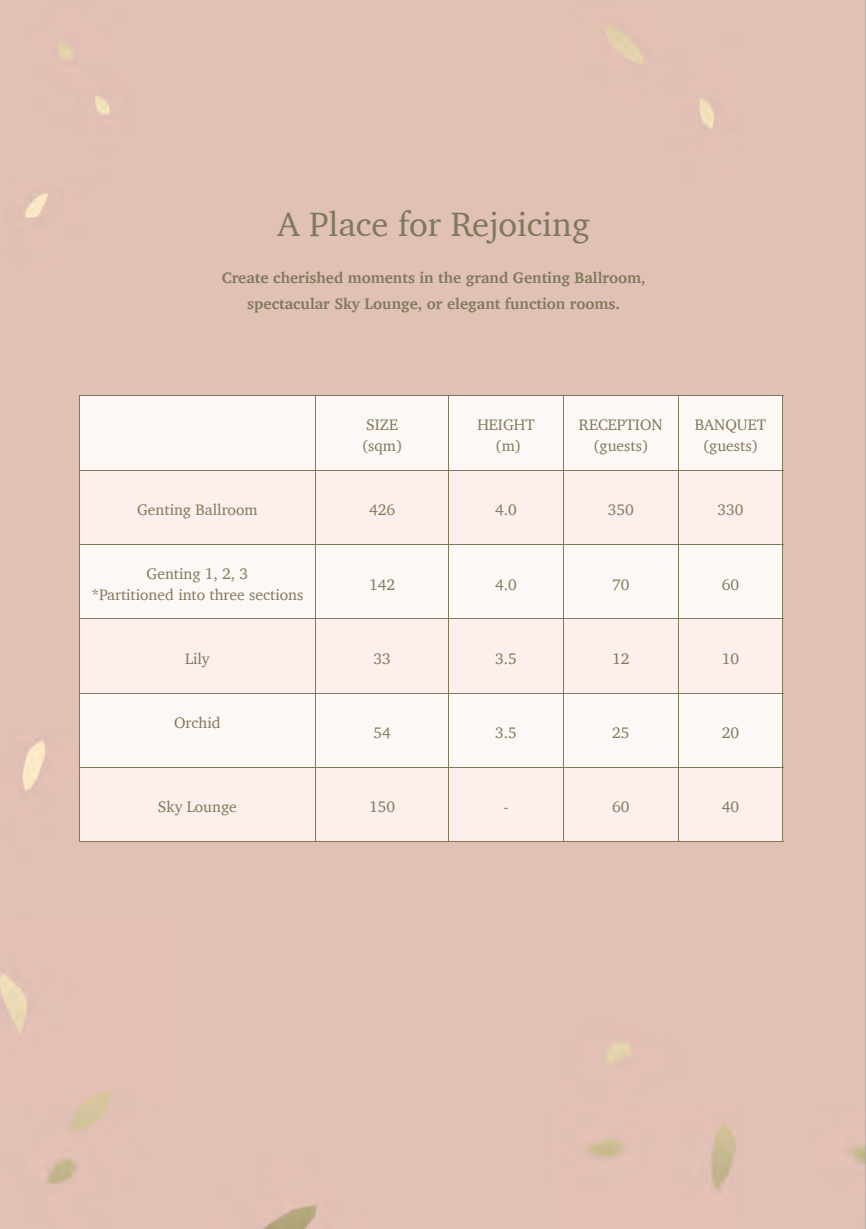
<style>
.page{position:relative;width:866px;height:1229px;background:#fff}
.page>*{position:absolute;margin:0;border:0;box-sizing:border-box;transform-origin:0 0}
.t1{font:34.65px "Charter";color:#7e795a}
.t2{font:15.6px/20.9px "Charter";color:#7e795a;text-align:center}
.t3{font:700 15.6px/26px "Charter";color:#7e795a;text-align:center}
</style>
<div class="page">
<div style="left:0;top:0;width:865px;height:1229px;background:#e1c0b5"></div>
<div style="left:80px;top:396px;width:702px;height:74px;background:#fdf7f5"></div>
<svg style="left:80px;top:471px;width:702px;height:370px;fill:#fcefec"></svg>
<hr style="left:79px;top:395px;width:236px;height:1px;background:#7e795a">
<hr style="left:79px;top:396px;width:1px;height:74px;background:#7e795a">
<hr style="left:315px;top:395px;width:133px;height:1px;background:#7e795a">
<hr style="left:315px;top:396px;width:1px;height:74px;background:#7e795a">
<hr style="left:448px;top:395px;width:115px;height:1px;background:#7e795a">
<hr style="left:448px;top:396px;width:1px;height:74px;background:#7e795a">
<hr style="left:563px;top:395px;width:114px;height:1px;background:#7e795a">
<hr style="left:562px;top:396px;width:1px;height:74px;background:#7e795a">
<hr style="left:677px;top:395px;width:105px;height:1px;background:#7e795a">
<hr style="left:677px;top:396px;width:1px;height:74px;background:#7e795a">
<hr style="left:782px;top:396px;width:1px;height:74px;background:#7e795a">
<hr style="left:79px;top:470px;width:236px;height:1px;background:#7e795a">
<hr style="left:79px;top:471px;width:1px;height:73px;background:#7e795a">
<hr style="left:315px;top:470px;width:133px;height:1px;background:#7e795a">
<hr style="left:315px;top:471px;width:1px;height:73px;background:#7e795a">
<hr style="left:448px;top:470px;width:115px;height:1px;background:#7e795a">
<hr style="left:448px;top:471px;width:1px;height:73px;background:#7e795a">
<hr style="left:563px;top:470px;width:114px;height:1px;background:#7e795a">
<hr style="left:562px;top:471px;width:1px;height:73px;background:#7e795a">
<hr style="left:677px;top:470px;width:105px;height:1px;background:#7e795a">
<hr style="left:677px;top:471px;width:1px;height:73px;background:#7e795a">
<hr style="left:782px;top:471px;width:1px;height:73px;background:#7e795a">
<hr style="left:79px;top:544px;width:236px;height:1px;background:#7e795a">
<hr style="left:79px;top:545px;width:1px;height:73px;background:#7e795a">
<hr style="left:315px;top:544px;width:133px;height:1px;background:#7e795a">
<hr style="left:315px;top:545px;width:1px;height:73px;background:#7e795a">
<hr style="left:448px;top:544px;width:115px;height:1px;background:#7e795a">
<hr style="left:448px;top:545px;width:1px;height:73px;background:#7e795a">
<hr style="left:563px;top:544px;width:114px;height:1px;background:#7e795a">
<hr style="left:562px;top:545px;width:1px;height:73px;background:#7e795a">
<hr style="left:677px;top:544px;width:105px;height:1px;background:#7e795a">
<hr style="left:677px;top:545px;width:1px;height:73px;background:#7e795a">
<hr style="left:782px;top:545px;width:1px;height:73px;background:#7e795a">
<hr style="left:79px;top:618px;width:236px;height:1px;background:#7e795a">
<hr style="left:79px;top:619px;width:1px;height:74px;background:#7e795a">
<hr style="left:315px;top:618px;width:133px;height:1px;background:#7e795a">
<hr style="left:315px;top:619px;width:1px;height:74px;background:#7e795a">
<hr style="left:448px;top:618px;width:115px;height:1px;background:#7e795a">
<hr style="left:448px;top:619px;width:1px;height:74px;background:#7e795a">
<hr style="left:563px;top:618px;width:114px;height:1px;background:#7e795a">
<hr style="left:562px;top:619px;width:1px;height:74px;background:#7e795a">
<hr style="left:677px;top:618px;width:105px;height:1px;background:#7e795a">
<hr style="left:677px;top:619px;width:1px;height:74px;background:#7e795a">
<hr style="left:782px;top:619px;width:1px;height:74px;background:#7e795a">
<hr style="left:79px;top:693px;width:236px;height:1px;background:#7e795a">
<hr style="left:79px;top:694px;width:1px;height:73px;background:#7e795a">
<hr style="left:315px;top:693px;width:133px;height:1px;background:#7e795a">
<hr style="left:315px;top:694px;width:1px;height:73px;background:#7e795a">
<hr style="left:448px;top:693px;width:115px;height:1px;background:#7e795a">
<hr style="left:448px;top:694px;width:1px;height:73px;background:#7e795a">
<hr style="left:563px;top:693px;width:114px;height:1px;background:#7e795a">
<hr style="left:562px;top:694px;width:1px;height:73px;background:#7e795a">
<hr style="left:677px;top:693px;width:105px;height:1px;background:#7e795a">
<hr style="left:677px;top:694px;width:1px;height:73px;background:#7e795a">
<hr style="left:782px;top:694px;width:1px;height:73px;background:#7e795a">
<hr style="left:79px;top:767px;width:236px;height:1px;background:#7e795a">
<hr style="left:79px;top:768px;width:1px;height:73px;background:#7e795a">
<hr style="left:315px;top:767px;width:133px;height:1px;background:#7e795a">
<hr style="left:315px;top:768px;width:1px;height:73px;background:#7e795a">
<hr style="left:448px;top:767px;width:115px;height:1px;background:#7e795a">
<hr style="left:448px;top:768px;width:1px;height:73px;background:#7e795a">
<hr style="left:563px;top:767px;width:114px;height:1px;background:#7e795a">
<hr style="left:562px;top:768px;width:1px;height:73px;background:#7e795a">
<hr style="left:677px;top:767px;width:105px;height:1px;background:#7e795a">
<hr style="left:677px;top:768px;width:1px;height:73px;background:#7e795a">
<hr style="left:782px;top:768px;width:1px;height:73px;background:#7e795a">
<hr style="left:79px;top:841px;width:703px;height:1px;background:#7e795a">
<h1 class="t1" style="left:277px;top:202px;width:314px">A Place for Rejoicing</h1>
<p class="t3" style="left:221px;top:264px;width:425px">Create cherished moments in the grand Genting Ballroom, spectacular Sky Lounge, or elegant function rooms.</p>
<p class="t2" style="left:361px;top:414px;width:42px;text-align:left">SIZE (sqm)</p>
<p class="t2" style="left:477px;top:414px;width:59px">HEIGHT (m)</p>
<p class="t2" style="left:578px;top:414px;width:85px">RECEPTION (guests)</p>
<p class="t2" style="left:694px;top:414px;width:73px">BANQUET (guests)</p>
<p class="t2" style="left:137px;top:499px;width:122px">Genting Ballroom</p>
<p class="t2" style="left:369px;top:499px;width:28px">426</p>
<p class="t2" style="left:495px;top:499px;width:23px">4.0</p>
<p class="t2" style="left:607px;top:499px;width:28px">350</p>
<p class="t2" style="left:717px;top:499px;width:28px">330</p>
<p class="t2" style="left:91px;top:563px;width:213px">Genting 1, 2, 3<br>*Partitioned into three sections</p>
<p class="t2" style="left:369px;top:573px;width:28px">142</p>
<p class="t2" style="left:495px;top:573px;width:23px">4.0</p>
<p class="t2" style="left:611px;top:573px;width:19px">70</p>
<p class="t2" style="left:721px;top:573px;width:19px">60</p>
<p class="t2" style="left:185px;top:648px;width:26px">Lily</p>
<p class="t2" style="left:373px;top:648px;width:19px">33</p>
<p class="t2" style="left:495px;top:648px;width:23px">3.5</p>
<p class="t2" style="left:611px;top:648px;width:19px">12</p>
<p class="t2" style="left:721px;top:648px;width:19px">10</p>
<p class="t2" style="left:174px;top:711px;width:48px">Orchid</p>
<p class="t2" style="left:373px;top:722px;width:19px">54</p>
<p class="t2" style="left:495px;top:722px;width:23px">3.5</p>
<p class="t2" style="left:611px;top:722px;width:19px">25</p>
<p class="t2" style="left:721px;top:722px;width:19px">20</p>
<p class="t2" style="left:158px;top:796px;width:80px">Sky Lounge</p>
<p class="t2" style="left:369px;top:796px;width:28px">150</p>
<p class="t2" style="left:503px;top:796px;width:6px">-</p>
<p class="t2" style="left:611px;top:796px;width:19px">60</p>
<p class="t2" style="left:721px;top:796px;width:19px">40</p>
</div>
